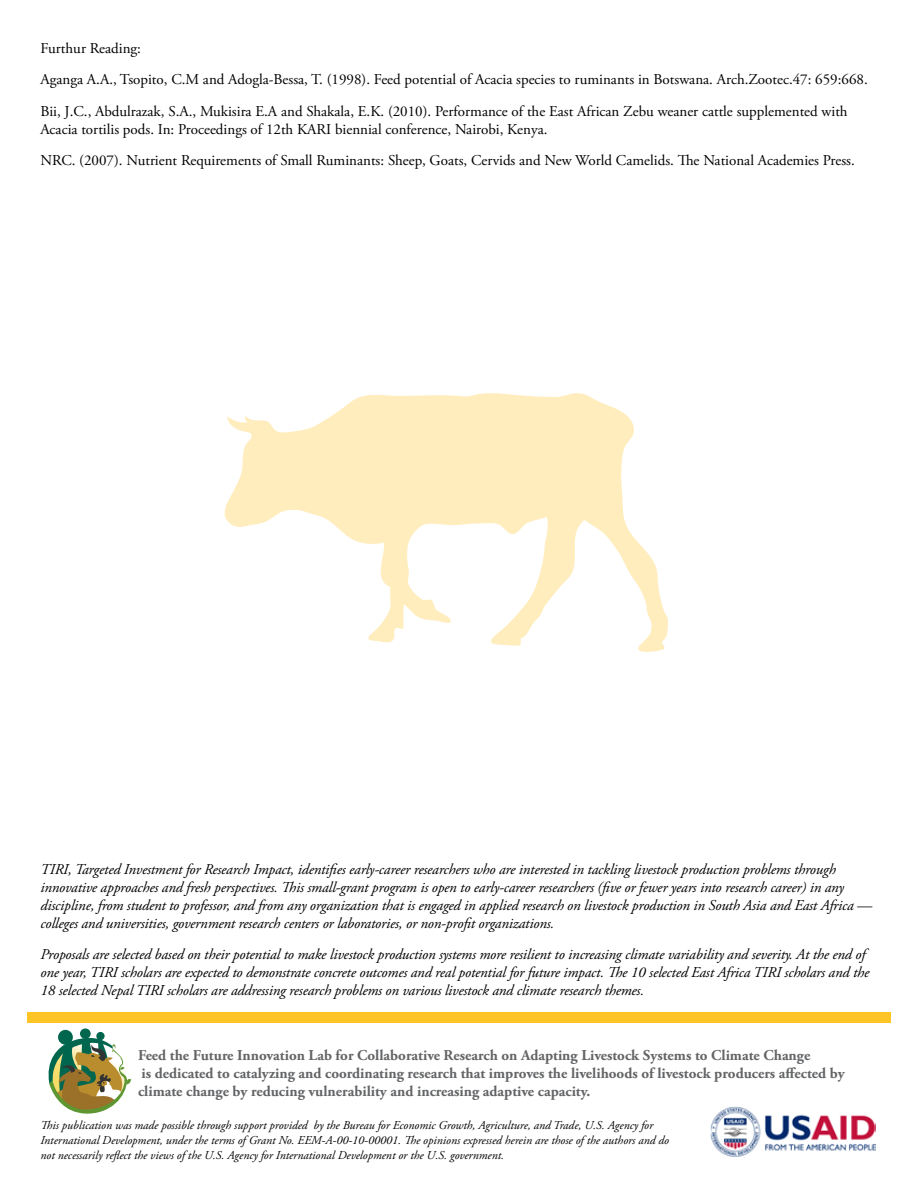
<style>
.page{position:relative;width:918px;height:1188px;background:#fff}
.page>*{position:absolute;margin:0;border:0;box-sizing:border-box;transform-origin:0 0}
.t1{font:italic 15px/18px "Adobe Garamond Pro";letter-spacing:-.01em;color:#000}
.t2{font:15px/31.5px "Adobe Garamond Pro";color:#000}
.t3{font:700 15px/18px "Adobe Garamond Pro";color:#636466}
.t4{font:italic 12px/15px "Adobe Garamond Pro";color:#000}
</style>
<div class="page">
<div style="left:27px;top:1012px;width:864px;height:11px;background:#ffc425"></div>
<img style="left:710px;top:1106px;width:166px;height:51px">
<svg style="left:48px;top:1029px;width:83px;height:85px"></svg>
<svg style="left:224px;top:393px;width:444px;height:259px"></svg>
<p class="t2" style="left:40px;top:33px;width:829px">Furthur Reading:<br>Aganga A.A., Tsopito, C.M and Adogla-Bessa, T. (1998). Feed potential of Acacia species to ruminants in Botswana. Arch.Zootec.47: 659:668.<br>Bii, J.C., Abdulrazak, S.A., Mukisira E.A and Shakala, E.K. (2010). Performance of the East African Zebu weaner cattle supplemented with</p>
<p class="t2" style="left:40px;top:114px;width:816px">Acacia tortilis pods. In: Proceedings of 12th KARI biennial conference, Nairobi, Kenya.<br>NRC. (2007). Nutrient Requirements of Small Ruminants: Sheep, Goats, Cervids and New World Camelids. The National Academies Press.</p>
<p class="t1" style="left:40px;top:860px;width:833px">TIRI, Targeted Investment for Research Impact, identifies early-career researchers who are interested in tackling livestock production problems through innovative approaches and fresh perspectives. This small-grant program is open to early-career researchers (five or fewer years into research career) in any discipline, from student to professor, and from any organization that is engaged in applied research on livestock production in South Asia and East Africa — colleges and universities, government research centers or laboratories, or non-profit organizations.</p>
<p class="t1" style="left:40px;top:946px;width:830px">Proposals are selected based on their potential to make livestock production systems more resilient to increasing climate variability and severity. At the end of one year, TIRI scholars are expected to demonstrate concrete outcomes and real potential for future impact. The 10 selected East Africa TIRI scholars and the<br>18 selected Nepal TIRI scholars are addressing research problems on various livestock and climate research themes.</p>
<p class="t3" style="left:138px;top:1047px;width:708px">Feed the Future Innovation Lab for Collaborative Research on Adapting Livestock Systems to Climate Change<br>is dedicated to catalyzing and coordinating research that improves the livelihoods of livestock producers affected by climate change by reducing vulnerability and increasing adaptive capacity.</p>
<p class="t4" style="left:40px;top:1118px;width:630px">This publication was made possible through support provided by the Bureau for Economic Growth, Agriculture, and Trade, U.S. Agency for<br>International Development, under the terms of Grant No. EEM-A-00-10-00001. The opinions expressed herein are those of the authors and do not necessarily reflect the views of the U.S. Agency for International Development or the U.S. government.</p>
</div>
